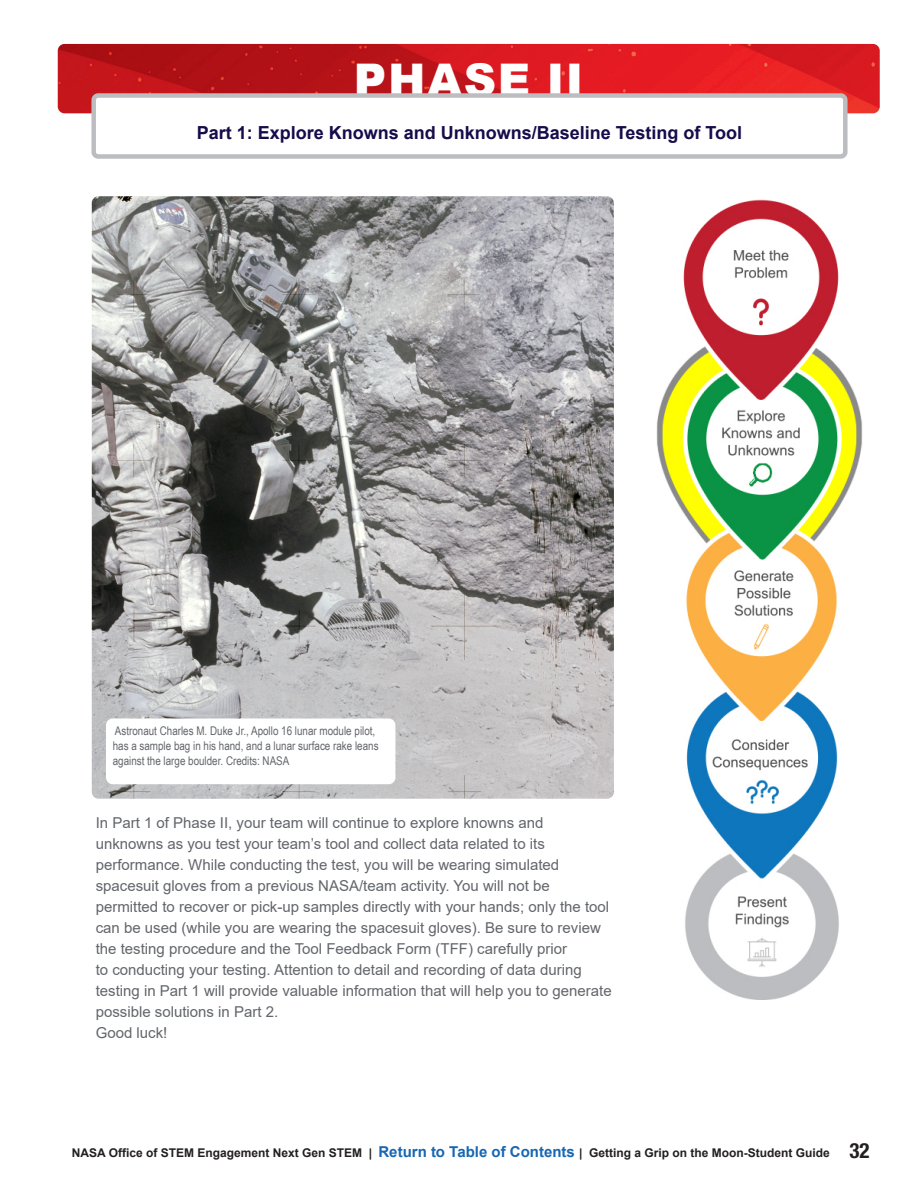
<style>
.page{position:relative;width:918px;height:1188px;background:#fff}
.page>*{position:absolute;margin:0;border:0;box-sizing:border-box;transform-origin:0 0}
.t1{font:900 45px "Arial";letter-spacing:.035em;color:#fff}
.t2{font:700 18px "Arial";color:#160c4b}
.BODY{font:15px/21px "Arial";color:#62656a}
.t3{font:12px/15px "Arial Narrow";color:#62656a}
.t4{font:700 12px "Arial";color:#231f20}
.s1{font-size:15px;color:#1767b3}
.s2{font-family:"Helvetica Neue LT Std";font-stretch:condensed;font-size:21px}
</style>
<div class="page">
<img style="left:58px;top:44px;width:822px;height:69px">
<div style="left:94px;top:96px;width:751px;height:60px;background:#fff;border-radius:4px"></div>
<div style="left:91px;top:93px;width:757px;height:66px;border:4px solid #bcbdc0;border-radius:4px"></div>
<img style="left:92px;top:196px;width:522px;height:603px">
<div style="left:106px;top:718px;width:289px;height:66px;background:#fff;border-radius:7px"></div>
<img style="left:656px;top:199px;width:207px;height:801px">
<h1 class="t1" style="left:354px;top:47px;width:231px">PHASE II</h1>
<h2 class="t2" style="left:197px;top:120px;width:547px">Part 1: Explore Knowns and Unknowns/Baseline Testing of Tool</h2>
<p class="t3" style="left:115px;top:723px;width:262px">Astronaut Charles M. Duke Jr., Apollo 16 lunar module pilot,</p>
<p class="t3" style="left:113px;top:738px;width:267px">has a sample bag in his hand, and a lunar surface rake leans against the large boulder. Credits: NASA</p>
<p class="BODY" style="left:96px;top:812px;width:518px">In Part 1 of Phase II, your team will continue to explore knowns and unknowns as you test your team’s tool and collect data related to its performance. While conducting the test, you will be wearing simulated spacesuit gloves from a previous NASA/team activity. You will not be permitted to recover or pick-up samples directly with your hands; only the tool can be used (while you are wearing the spacesuit gloves). Be sure to review the testing procedure and the Tool Feedback Form (TFF) carefully prior<br>to conducting your testing. Attention to detail and recording of data during testing in Part 1 will provide valuable information that will help you to generate possible solutions in Part 2.</p>
<p class="BODY" style="left:96px;top:1022px;width:73px">Good luck!</p>
<p class="t4" style="left:72px;top:1145px;width:799px">NASA Office of STEM Engagement Next Gen STEM | <span class="s1">Return to Table of Contents</span> | Getting a Grip on the Moon-Student Guide <span class="s2">32</span></p>
</div>
